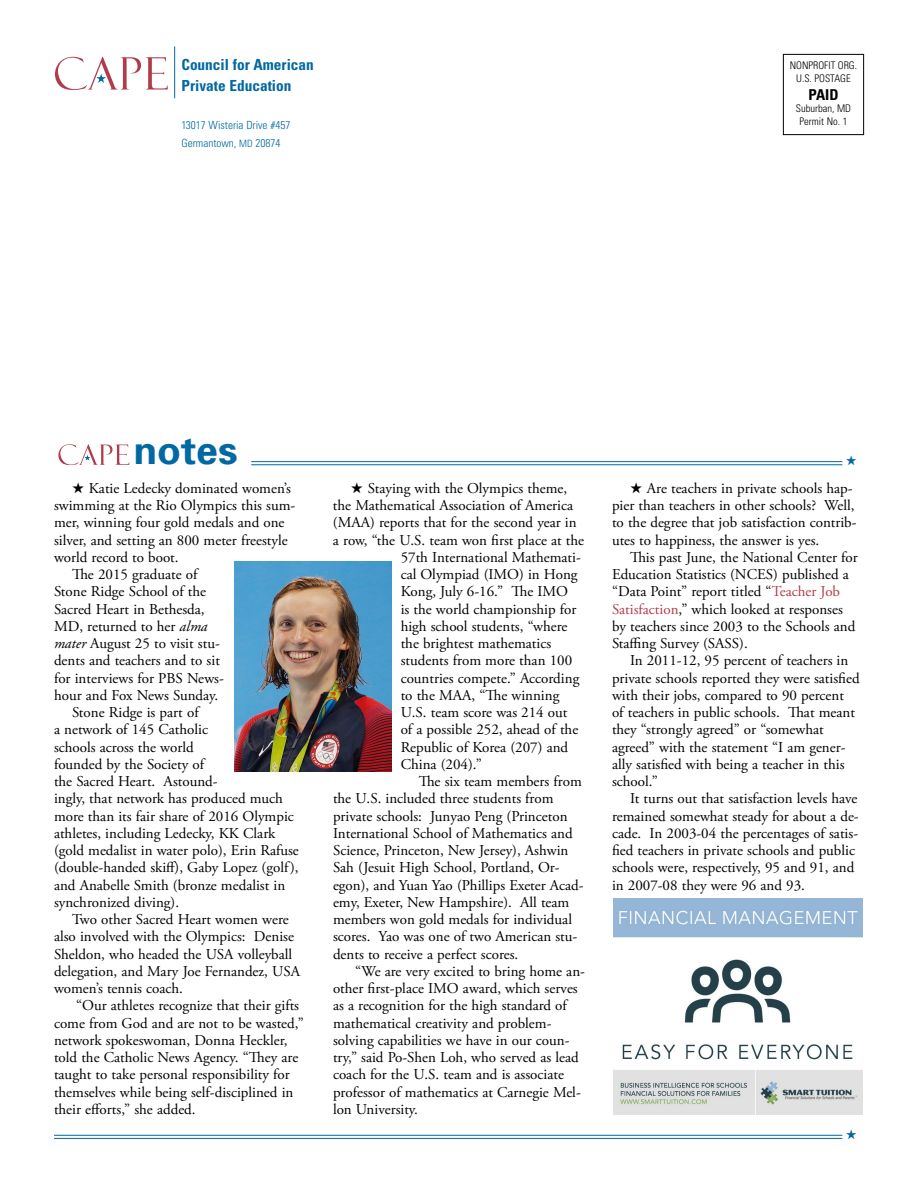
<style>
.page{position:relative;width:918px;height:1188px;background:#fff}
.page>*{position:absolute;margin:0;border:0;box-sizing:border-box;transform-origin:0 0}
.t1{font:700 39px "Univers";color:#0068a2}
.t2{font:700 condensed 15.3px/20.4px "Univers";color:#0068a2}
.t3{font:15px/17.2px "Adobe Garamond Pro";color:#000}
.t4{font:700 condensed 15px "Univers";color:#000}
.t5{font:300 condensed 11.25px/18px "Univers";color:#0068a2}
.t6{font:300 condensed 10.5px/12.6px "Univers";color:#000;text-align:center}
.s1{font-size:10.05px}
.s2{font-style:italic}
.s3{color:#b23b4b}
</style>
<div class="page">
<hr style="left:174px;top:46px;width:1px;height:52px;background:#0068a2">
<div style="left:783px;top:54px;width:81px;height:81px;border:1px solid #000"></div>
<hr style="left:251px;top:461px;width:591px;height:1px;background:#0068a2">
<hr style="left:251px;top:464px;width:591px;height:1px;background:#0068a2">
<hr style="left:54px;top:1135px;width:788px;height:1px;background:#0068a2">
<hr style="left:54px;top:1138px;width:788px;height:1px;background:#0068a2">
<svg style="left:58px;top:444px;width:71px;height:21px"></svg>
<svg style="left:55px;top:57px;width:113px;height:33px"></svg>
<img style="left:613px;top:898px;width:249px;height:216px">
<img style="left:234px;top:561px;width:158px;height:211px">
<p class="t2" style="left:182px;top:55px;width:134px">Council for American<br>Private Education</p>
<p class="t5" style="left:182px;top:116px;width:110px">13017 Wisteria Drive #457<br>Germantown, <span class="s1">MD</span> 20874</p>
<p class="t6" style="left:790px;top:59px;width:69px">NONPROFIT ORG.<br>U.S. POSTAGE</p>
<p class="t4" style="left:808px;top:85px;width:32px">PAID</p>
<p class="t6" style="left:796px;top:102px;width:57px">Suburban, MD<br>Permit No. 1</p>
<h1 class="t1" style="left:134px;top:427px;width:106px">notes</h1>
<p class="t3" style="left:72px;top:480px;width:221px">★ Katie Ledecky dominated women’s</p>
<p class="t3" style="left:54px;top:497px;width:243px">swimming at the Rio Olympics this sum-</p>
<p class="t3" style="left:54px;top:515px;width:232px">mer, winning four gold medals and one</p>
<p class="t3" style="left:54px;top:532px;width:235px">silver, and setting an 800 meter freestyle</p>
<p class="t3" style="left:54px;top:549px;width:126px">world record to boot.</p>
<p class="t3" style="left:72px;top:566px;width:127px">The 2015 graduate of</p>
<p class="t3" style="left:54px;top:584px;width:154px">Stone Ridge School of the</p>
<p class="t3" style="left:54px;top:601px;width:152px">Sacred Heart in Bethesda,</p>
<p class="t3" style="left:54px;top:618px;width:155px">MD, returned to her <span class="s2">alma</span></p>
<p class="t3" style="left:54px;top:635px;width:167px"><span class="s2">mater</span> August 25 to visit stu-</p>
<p class="t3" style="left:54px;top:653px;width:167px">dents and teachers and to sit</p>
<p class="t3" style="left:54px;top:670px;width:171px">for interviews for PBS News-</p>
<p class="t3" style="left:54px;top:687px;width:166px">hour and Fox News Sunday.</p>
<p class="t3" style="left:72px;top:704px;width:128px">Stone Ridge is part of</p>
<p class="t3" style="left:54px;top:722px;width:156px">a network of 145 Catholic</p>
<p class="t3" style="left:54px;top:739px;width:141px">schools across the world</p>
<p class="t3" style="left:54px;top:756px;width:152px">founded by the Society of</p>
<p class="t3" style="left:54px;top:773px;width:165px">the Sacred Heart. Astound-</p>
<p class="t3" style="left:54px;top:791px;width:231px">ingly, that network has produced much</p>
<p class="t3" style="left:54px;top:808px;width:241px">more than its fair share of 2016 Olympic</p>
<p class="t3" style="left:54px;top:825px;width:223px">athletes, including Ledecky, KK Clark</p>
<p class="t3" style="left:54px;top:842px;width:246px">(gold medalist in water polo), Erin Rafuse</p>
<p class="t3" style="left:54px;top:860px;width:246px">(double-handed skiff), Gaby Lopez (golf),</p>
<p class="t3" style="left:54px;top:877px;width:233px">and Anabelle Smith (bronze medalist in</p>
<p class="t3" style="left:54px;top:894px;width:127px">synchronized diving).</p>
<p class="t3" style="left:72px;top:911px;width:218px">Two other Sacred Heart women were</p>
<p class="t3" style="left:54px;top:929px;width:242px">also involved with the Olympics: Denise</p>
<p class="t3" style="left:54px;top:946px;width:240px">Sheldon, who headed the USA volleyball</p>
<p class="t3" style="left:54px;top:963px;width:248px">delegation, and Mary Joe Fernandez, USA</p>
<p class="t3" style="left:54px;top:980px;width:130px">women’s tennis coach.</p>
<p class="t3" style="left:76px;top:998px;width:225px">“Our athletes recognize that their gifts</p>
<p class="t3" style="left:54px;top:1015px;width:251px">come from God and are not to be wasted,”</p>
<p class="t3" style="left:54px;top:1032px;width:235px">network spokeswoman, Donna Heckler,</p>
<p class="t3" style="left:54px;top:1049px;width:246px">told the Catholic News Agency. “They are</p>
<p class="t3" style="left:54px;top:1067px;width:237px">taught to take personal responsibility for</p>
<p class="t3" style="left:54px;top:1084px;width:241px">themselves while being self-disciplined in</p>
<p class="t3" style="left:54px;top:1101px;width:143px">their efforts,” she added.</p>
<p class="t3" style="left:351px;top:480px;width:218px">★ Staying with the Olympics theme,</p>
<p class="t3" style="left:333px;top:497px;width:242px">the Mathematical Association of America</p>
<p class="t3" style="left:333px;top:515px;width:245px">(MAA) reports that for the second year in</p>
<p class="t3" style="left:333px;top:532px;width:253px">a row, “the U.S. team won first place at the</p>
<p class="t3" style="left:401px;top:549px;width:182px">57th International Mathemati-</p>
<p class="t3" style="left:401px;top:566px;width:178px">cal Olympiad (IMO) in Hong</p>
<p class="t3" style="left:401px;top:584px;width:169px">Kong, July 6-16.” The IMO</p>
<p class="t3" style="left:401px;top:601px;width:177px">is the world championship for</p>
<p class="t3" style="left:401px;top:618px;width:168px">high school students, “where</p>
<p class="t3" style="left:401px;top:635px;width:152px">the brightest mathematics</p>
<p class="t3" style="left:401px;top:653px;width:173px">students from more than 100</p>
<p class="t3" style="left:401px;top:670px;width:180px">countries compete.” According</p>
<p class="t3" style="left:401px;top:687px;width:160px">to the MAA, “The winning</p>
<p class="t3" style="left:401px;top:704px;width:168px">U.S. team score was 214 out</p>
<p class="t3" style="left:401px;top:722px;width:179px">of a possible 252, ahead of the</p>
<p class="t3" style="left:401px;top:739px;width:169px">Republic of Korea (207) and</p>
<p class="t3" style="left:401px;top:756px;width:83px">China (204).”</p>
<p class="t3" style="left:419px;top:773px;width:165px">The six team members from</p>
<p class="t3" style="left:333px;top:791px;width:222px">the U.S. included three students from</p>
<p class="t3" style="left:333px;top:808px;width:236px">private schools: Junyao Peng (Princeton</p>
<p class="t3" style="left:333px;top:825px;width:241px">International School of Mathematics and</p>
<p class="t3" style="left:333px;top:842px;width:237px">Science, Princeton, New Jersey), Ashwin</p>
<p class="t3" style="left:333px;top:860px;width:228px">Sah (Jesuit High School, Portland, Or-</p>
<p class="t3" style="left:333px;top:877px;width:252px">egon), and Yuan Yao (Phillips Exeter Acad-</p>
<p class="t3" style="left:333px;top:894px;width:238px">emy, Exeter, New Hampshire). All team</p>
<p class="t3" style="left:333px;top:911px;width:241px">members won gold medals for individual</p>
<p class="t3" style="left:333px;top:929px;width:246px">scores. Yao was one of two American stu-</p>
<p class="t3" style="left:333px;top:946px;width:187px">dents to receive a perfect scores.</p>
<p class="t3" style="left:355px;top:963px;width:231px">“We are very excited to bring home an-</p>
<p class="t3" style="left:333px;top:980px;width:246px">other first-place IMO award, which serves</p>
<p class="t3" style="left:333px;top:998px;width:235px">as a recognition for the high standard of</p>
<p class="t3" style="left:333px;top:1015px;width:220px">mathematical creativity and problem-</p>
<p class="t3" style="left:333px;top:1032px;width:238px">solving capabilities we have in our coun-</p>
<p class="t3" style="left:333px;top:1049px;width:247px">try,” said Po-Shen Loh, who served as lead</p>
<p class="t3" style="left:333px;top:1067px;width:233px">coach for the U.S. team and is associate</p>
<p class="t3" style="left:333px;top:1084px;width:249px">professor of mathematics at Carnegie Mel-</p>
<p class="t3" style="left:333px;top:1101px;width:87px">lon University.</p>
<p class="t3" style="left:612px;top:480px;width:246px;text-indent:18px">★ Are teachers in private schools hap&shy;pier than teachers in other schools? Well, to the degree that job satisfaction contrib&shy;utes to happiness, the answer is yes.</p>
<p class="t3" style="left:612px;top:549px;width:247px;text-indent:18px">This past June, the National Center for Education Statistics (NCES) published a “Data Point” report titled “<span class="s3">Teacher Job Satisfaction</span>,” which looked at responses by teachers since 2003 to the Schools and Staffing Survey (SASS).</p>
<p class="t3" style="left:612px;top:653px;width:249px;text-indent:18px">In 2011-12, 95 percent of teachers in private schools reported they were satisfied with their jobs, compared to 90 percent<br>of teachers in public schools. That meant they “strongly agreed” or “somewhat agreed” with the statement “I am gener&shy;ally satisfied with being a teacher in this school.”</p>
<p class="t3" style="left:612px;top:791px;width:248px;text-indent:18px">It turns out that satisfaction levels have remained somewhat steady for about a de&shy;cade. In 2003-04 the percentages of satis&shy;fied teachers in private schools and public schools were, respectively, 95 and 91, and in 2007-08 they were 96 and 93.</p>
</div>
